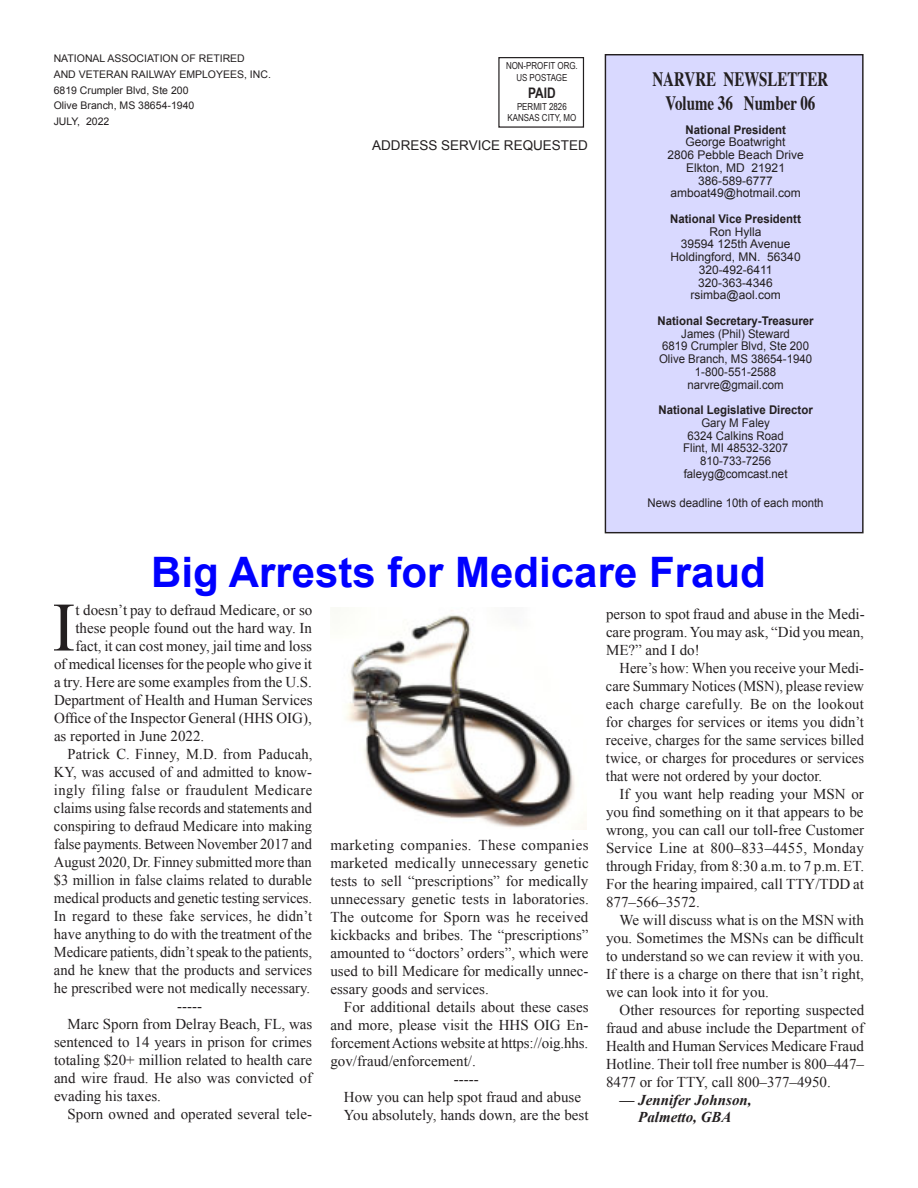
<style>
.page{position:relative;width:918px;height:1188px;background:#fff}
.page>*{position:absolute;margin:0;border:0;box-sizing:border-box;transform-origin:0 0}
.t1{font:69.3px "Times New Roman";color:#231f20}
.t2{font:700 42px "Arial";color:#00f}
.t3{font:700 20.4px/24.5px "Times";color:#231f20;text-align:center;scale:.73 1}
.t4{font:15px/18px "Times New Roman";color:#231f20;text-align:justify}
.t5{font:15px "Times New Roman";letter-spacing:.025em;color:#231f20}
.t6{font:italic 700 15px/17.4px "Times New Roman";color:#231f20;text-align:center}
.t7{font:700 14.55px "Arial Narrow";color:#231f20}
.t8{font:13.5px "Arial";color:#231f20}
.t9{font:12px/12.8px "Arial";color:#231f20;text-align:center;scale:.95 1}
.t10{font:12px/12.8px "Arial";color:#231f20;text-align:center}
.t11{font:700 12px "Arial";color:#231f20;scale:.95 1}
.t12{font:10.5px/15.8px "Arial";color:#231f20}
.t13{font:9.75px/11.7px "Arial Narrow";color:#231f20;text-align:center}
</style>
<div class="page">
<div style="left:605px;top:55px;width:258px;height:478px;background:#d9d9ff"></div>
<div style="left:605px;top:54px;width:259px;height:479px;border:1px solid #231f20"></div>
<div style="left:498px;top:57px;width:86px;height:71px;border:1px solid #231f20"></div>
<img style="left:346px;top:610px;width:240px;height:220px">
<p class="t12" style="left:54px;top:52px;width:219px">NATIONAL ASSOCIATION OF RETIRED<br>AND VETERAN RAILWAY EMPLOYEES, INC.<br>6819 Crumpler Blvd, Ste 200<br>Olive Branch, MS 38654-1940<br>JULY, 2022</p>
<p class="t13" style="left:506px;top:61px;width:73px">NON-PROFIT ORG.<br>US POSTAGE</p>
<p class="t7" style="left:528px;top:87px;width:29px">PAID</p>
<p class="t13" style="left:508px;top:101px;width:70px">PERMIT 2826<br>KANSAS CITY, MO</p>
<p class="t8" style="left:372px;top:140px;width:217px">ADDRESS SERVICE REQUESTED</p>
<h3 class="t3" style="left:653px;top:69px;width:242px">NARVRE NEWSLETTER<br>Volume 36 Number 06</h3>
<p class="t11" style="left:685px;top:125px;width:107px">National President</p>
<p class="t10" style="left:668px;top:137px;width:138px">George Boatwright<br>2806 Pebble Beach Drive<br>Elkton, MD 21921<br>386-589-6777 amboat49@hotmail.com</p>
<p class="t11" style="left:670px;top:214px;width:139px">National Vice Presidentt</p>
<p class="t10" style="left:671px;top:226px;width:132px">Ron Hylla<br>39594 125th Avenue<br>Holdingford, MN. 56340<br>320-492-6411<br>320-363-4346 rsimba@aol.com</p>
<p class="t11" style="left:657px;top:316px;width:166px">National Secretary-Treasurer</p>
<p class="t9" style="left:659px;top:328px;width:163px">James (Phil) Steward<br>6819 Crumpler Blvd, Ste 200<br>Olive Branch, MS 38654-1940<br>1-800-551-2588 narvre@gmail.com</p>
<p class="t11" style="left:658px;top:405px;width:164px">National Legislative Director</p>
<p class="t9" style="left:683px;top:417px;width:112px">Gary M Faley<br>6324 Calkins Road<br>Flint, MI 48532-3207<br>810-733-7256 faleyg@comcast.net</p>
<p class="t9" style="left:648px;top:497px;width:187px">News deadline 10th of each month</p>
<h2 class="t2" style="left:151px;top:557px;width:616px">Big Arrests for Medicare Fraud</h2>
<h1 class="t1" style="left:52px;top:603px;width:25px">I</h1>
<p class="t4" style="left:75px;top:602px;width:239px">t doesn’t pay to defraud Medicare, or so</p>
<p class="t4" style="left:75px;top:620px;width:238px">these people found out the hard way. In</p>
<p class="t4" style="left:75px;top:638px;width:238px">fact, it can cost money, jail time and loss</p>
<p class="t4" style="left:54px;top:656px;width:260px">of medical licenses for the people who give it</p>
<p class="t4" style="left:54px;top:674px;width:259px">a try. Here are some examples from the U.S.</p>
<p class="t4" style="left:54px;top:692px;width:260px">Department of Health and Human Services</p>
<p class="t4" style="left:54px;top:710px;width:259px">Office of the Inspector General (HHS OIG),</p>
<p class="t4" style="left:54px;top:728px;width:152px">as reported in June 2022.</p>
<p class="t4" style="left:67px;top:746px;width:247px">Patrick C. Finney, M.D. from Paducah,</p>
<p class="t4" style="left:54px;top:764px;width:259px">KY, was accused of and admitted to know-</p>
<p class="t5" style="left:54px;top:784px;width:260px">ingly filing false or fraudulent Medicare</p>
<p class="t4" style="left:54px;top:800px;width:260px">claims using false records and statements and</p>
<p class="t4" style="left:54px;top:818px;width:260px">conspiring to defraud Medicare into making</p>
<p class="t4" style="left:54px;top:836px;width:260px">false payments. Between November 2017 and</p>
<p class="t4" style="left:54px;top:854px;width:259px">August 2020, Dr. Finney submitted more than</p>
<p class="t4" style="left:54px;top:872px;width:260px">$3 million in false claims related to durable</p>
<p class="t4" style="left:54px;top:890px;width:260px">medical products and genetic testing services.</p>
<p class="t4" style="left:54px;top:908px;width:260px">In regard to these fake services, he didn’t</p>
<p class="t4" style="left:54px;top:926px;width:260px">have anything to do with the treatment of the</p>
<p class="t4" style="left:54px;top:944px;width:260px">Medicare patients, didn’t speak to the patients,</p>
<p class="t4" style="left:54px;top:962px;width:260px">and he knew that the products and services</p>
<p class="t4" style="left:54px;top:980px;width:258px">he prescribed were not medically necessary.</p>
<p class="t4" style="left:177px;top:998px;width:26px">-----</p>
<p class="t4" style="left:68px;top:1016px;width:246px">Marc Sporn from Delray Beach, FL, was</p>
<p class="t4" style="left:54px;top:1034px;width:260px">sentenced to 14 years in prison for crimes</p>
<p class="t4" style="left:54px;top:1052px;width:260px">totaling $20+ million related to health care</p>
<p class="t4" style="left:54px;top:1070px;width:260px">and wire fraud. He also was convicted of</p>
<p class="t4" style="left:54px;top:1088px;width:109px">evading his taxes.</p>
<p class="t4" style="left:68px;top:1106px;width:246px">Sporn owned and operated several tele-</p>
<p class="t4" style="left:330px;top:837px;width:260px">marketing companies. These companies marketed medically unnecessary genetic tests to sell “prescriptions” for medically unnecessary genetic tests in laboratories.<br>The outcome for Sporn was he received kickbacks and bribes. The “prescriptions” amounted to “doctors’ orders”, which were used to bill Medicare for medically unnec&shy;essary goods and services.</p>
<p class="t4" style="left:344px;top:999px;width:246px">For additional details about these cases</p>
<p class="t4" style="left:330px;top:1017px;width:260px">and more, please visit the HHS OIG En-</p>
<p class="t4" style="left:330px;top:1035px;width:259px">forcementActions website at https://oig.hhs.</p>
<p class="t4" style="left:330px;top:1053px;width:147px">gov/fraud/enforcement/.</p>
<p class="t4" style="left:454px;top:1071px;width:26px">-----</p>
<p class="t4" style="left:344px;top:1089px;width:239px">How you can help spot fraud and abuse</p>
<p class="t4" style="left:344px;top:1107px;width:246px">You absolutely, hands down, are the best</p>
<p class="t4" style="left:606px;top:606px;width:260px">person to spot fraud and abuse in the Medi&shy;care program. You may ask, “Did you mean, ME?” and I do!</p>
<p class="t4" style="left:606px;top:660px;width:260px;text-indent:13px">Here’s how: When you receive your Medi&shy;care Summary Notices (MSN), please review each charge carefully. Be on the lookout for charges for services or items you didn’t receive, charges for the same services billed twice, or charges for procedures or services that were not ordered by your doctor.</p>
<p class="t4" style="left:606px;top:786px;width:260px;text-indent:14px">If you want help reading your MSN or you find something on it that appears to be wrong, you can call our toll-free Customer Service Line at 800–833–4455, Monday through Friday, from 8:30 a.m. to 7 p.m. ET.<br>For the hearing impaired, call TTY/TDD at 877–566–3572.</p>
<p class="t4" style="left:606px;top:912px;width:260px;text-indent:14px">We will discuss what is on the MSN with you. Sometimes the MSNs can be difficult to understand so we can review it with you.<br>If there is a charge on there that isn’t right, we can look into it for you.</p>
<p class="t4" style="left:606px;top:1002px;width:260px;text-indent:14px">Other resources for reporting suspected fraud and abuse include the Department of Health and Human Services Medicare Fraud Hotline. Their toll free number is 800–447– 8477 or for TTY, call 800–377–4950.</p>
<p class="t6" style="left:620px;top:1093px;width:134px">— Jennifer Johnson,<br>Palmetto, GBA</p>
</div>
